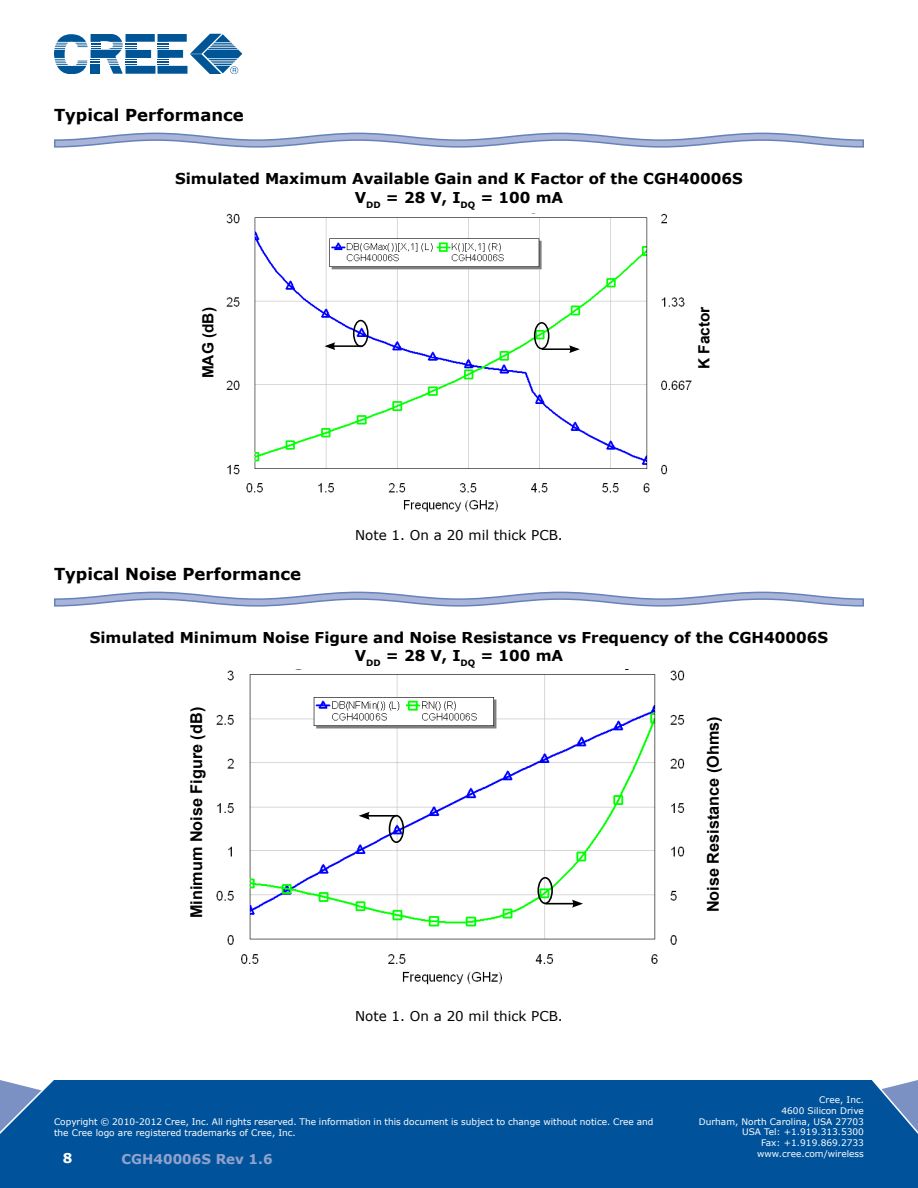
<style>
.page{position:relative;width:918px;height:1188px;background:#fff}
.page>*{position:absolute;margin:0;border:0;box-sizing:border-box;transform-origin:0 0}
.t1{font:700 16.5px "Verdana";color:#000}
.t2{font:700 16.2px "Arial";color:#000}
.t3{font:700 15.45px "Arial";color:#000}
.t4{font:700 15px/19.8px "Verdana";color:#000;text-align:center}
.t5{font:13.5px "Verdana";color:#000}
.t6{font:700 13.5px "Verdana";color:#90a2cd}
.t7{font:700 13.5px "Verdana";color:#fff}
.t8{font:9px/10.8px "Verdana";color:#fff;text-align:right}
</style>
<div class="page">
<div style="left:0;top:1080px;width:918px;height:108px;background:#00539b"></div>
<svg style="left:54px;top:34px;width:188px;height:40px"></svg>
<img style="left:216px;top:669px;width:469px;height:159px">
<img style="left:226px;top:213px;width:459px;height:144px">
<svg style="left:54px;top:132px;width:810px;height:16px"></svg>
<svg style="left:54px;top:591px;width:810px;height:16px"></svg>
<div style="left:537px;top:877px;width:16px;height:27px;border:2px solid #000;border-radius:50%"></div>
<hr style="left:545px;top:903px;width:30px;height:1px;background:#000">
<svg style="left:572px;top:900px;width:11px;height:8px"></svg>
<div style="left:389px;top:815px;width:15px;height:28px;border:2px solid #000;border-radius:50%"></div>
<hr style="left:367px;top:815px;width:29px;height:2px;background:#000">
<svg style="left:359px;top:812px;width:11px;height:8px"></svg>
<div style="left:353px;top:320px;width:16px;height:27px;border:2px solid #000;border-radius:50%"></div>
<hr style="left:333px;top:345px;width:30px;height:2px;background:#000">
<svg style="left:325px;top:342px;width:10px;height:8px"></svg>
<div style="left:534px;top:322px;width:15px;height:27px;border:2px solid #000;border-radius:50%"></div>
<hr style="left:542px;top:348px;width:30px;height:2px;background:#000">
<svg style="left:569px;top:345px;width:11px;height:8px"></svg>
<h1 class="t1" style="left:54px;top:104px;width:191px">Typical Performance</h1>
<h3 class="t4" style="left:175px;top:168px;width:569px">Simulated Maximum Available Gain and K Factor of the CGH40006S<br>V<sub>DD</sub> = 28 V, I<sub>DQ</sub> = 100 mA</h3>
<h3 class="t3" style="left:198px;top:378px;width:73px;rotate:-90deg">MAG (dB)</h3>
<h3 class="t3" style="left:694px;top:369px;width:64px;rotate:-90deg">K Factor</h3>
<h1 class="t1" style="left:54px;top:563px;width:249px">Typical Noise Performance</h1>
<h3 class="t5" style="left:355px;top:527px;width:209px">Note 1. On a 20 mil thick PCB.</h3>
<h3 class="t4" style="left:90px;top:628px;width:740px;line-height:18px">Simulated Minimum Noise Figure and Noise Resistance vs Frequency of the CGH40006S<br>V<sub>DD</sub> = 28 V, I<sub>DQ</sub> = 100 mA</h3>
<h2 class="t2" style="left:186px;top:918px;width:213px;rotate:-90deg">Minimum Noise Figure (dB)</h2>
<h2 class="t2" style="left:702px;top:912px;width:197px;rotate:-90deg">Noise Resistance (Ohms)</h2>
<h3 class="t5" style="left:355px;top:1007px;width:209px">Note 1. On a 20 mil thick PCB.</h3>
<p class="t8" style="left:54px;top:1116px;width:601px;text-align:left">Copyright © 2010-2012 Cree, Inc. All rights reserved. The information in this document is subject to change without notice. Cree and the Cree logo are registered trademarks of Cree, Inc.</p>
<h3 class="t7" style="left:63px;top:1149px;width:11px">8</h3>
<h3 class="t6" style="left:122px;top:1150px;width:153px">CGH40006S Rev 1.6</h3>
<p class="t8" style="left:699px;top:1094px;width:167px">Cree, Inc.<br>4600 Silicon Drive<br>Durham, North Carolina, USA 27703<br>USA Tel: +1.919.313.5300<br>Fax: +1.919.869.2733 www.cree.com/wireless</p>
</div>
